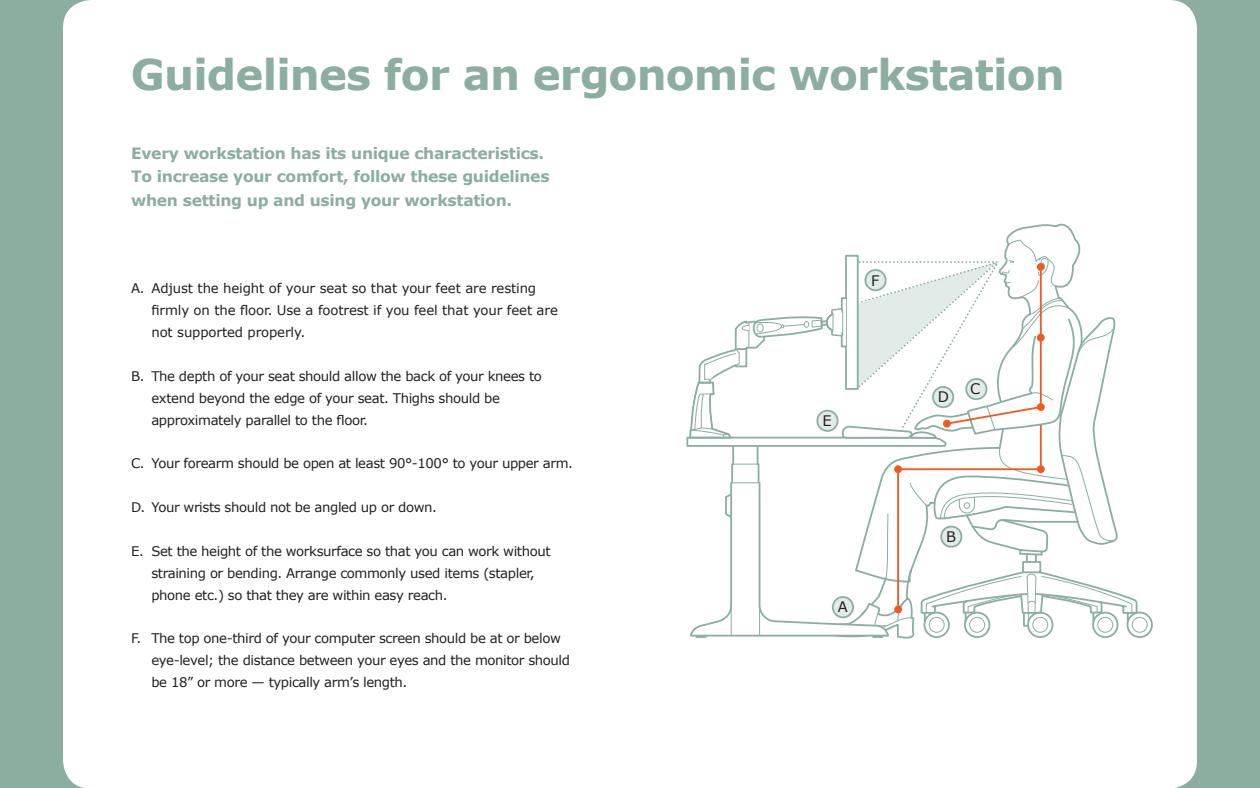
<style>
.page{position:relative;width:1260px;height:788px;background:#fff}
.page>*{position:absolute;margin:0;border:0;box-sizing:border-box;transform-origin:0 0}
.t1{font:700 42.18px "Verdana";letter-spacing:-.02em;color:#8baea1}
.t2{font:700 15.58px/23.4px "Verdana";letter-spacing:-.02em;color:#8baea1}
.t3{font:14.53px "Verdana";color:#231f20}
.t4{font:13.3px/21.9px "Verdana";letter-spacing:-.03em;color:#231f20}
.t5{font:13.3px/21.9px "Verdana";letter-spacing:-.01em;color:#231f20}
</style>
<div class="page">
<div style="left:1157px;top:0;width:103px;height:788px;background:#8baea1"></div>
<div style="left:0;top:0;width:103px;height:788px;background:#8baea1"></div>
<div style="left:63px;top:0;width:1134px;height:788px;background:#fff;border-radius:28px"></div>
<div style="left:1127px;top:611px;width:26px;height:27px;border:2px solid #8baea1;border-radius:50%"></div>
<div style="left:1132px;top:617px;width:15px;height:15px;border:1px solid #8baea1;border-radius:50%"></div>
<svg style="left:686px;top:223px;width:452px;height:416px"></svg>
<p class="t1" style="left:131px;top:48px;width:935px">Guidelines for an ergonomic workstation</p>
<p class="t2" style="left:131px;top:141px;width:420px">Every workstation has its unique characteristics.<br>To increase your comfort, follow these guidelines when setting up and using your workstation.</p>
<p class="t5" style="left:151px;top:277px;width:408px;text-indent:-20px">A. Adjust the height of your seat so that your feet are resting firmly on the floor. Use a footrest if you feel that your feet are not supported properly.</p>
<p class="t4" style="left:151px;top:364px;width:392px;text-indent:-20px">B. The depth of your seat should allow the back of your knees to extend beyond the edge of your seat. Thighs should be</p>
<p class="t4" style="left:151px;top:408px;width:218px">approximately parallel to the floor.</p>
<p class="t4" style="left:131px;top:452px;width:443px">C. Your forearm should be open at least 90°-100° to your upper arm.</p>
<p class="t4" style="left:131px;top:496px;width:307px">D. Your wrists should not be angled up or down.</p>
<p class="t4" style="left:151px;top:539px;width:401px;text-indent:-20px">E. Set the height of the worksurface so that you can work without straining or bending. Arrange commonly used items (stapler, phone etc.) so that they are within easy reach.</p>
<p class="t4" style="left:151px;top:627px;width:420px;text-indent:-20px">F. The top one-third of your computer screen should be at or below eye-level; the distance between your eyes and the monitor should be 18” or more — typically arm’s length.</p>
<p class="t3" style="left:871px;top:271px;width:10px">F</p>
<p class="t3" style="left:822px;top:411px;width:11px">E</p>
<p class="t3" style="left:838px;top:597px;width:11px">A</p>
<p class="t3" style="left:938px;top:388px;width:13px">D</p>
<p class="t3" style="left:970px;top:379px;width:12px">C</p>
<p class="t3" style="left:946px;top:527px;width:11px">B</p>
</div>
